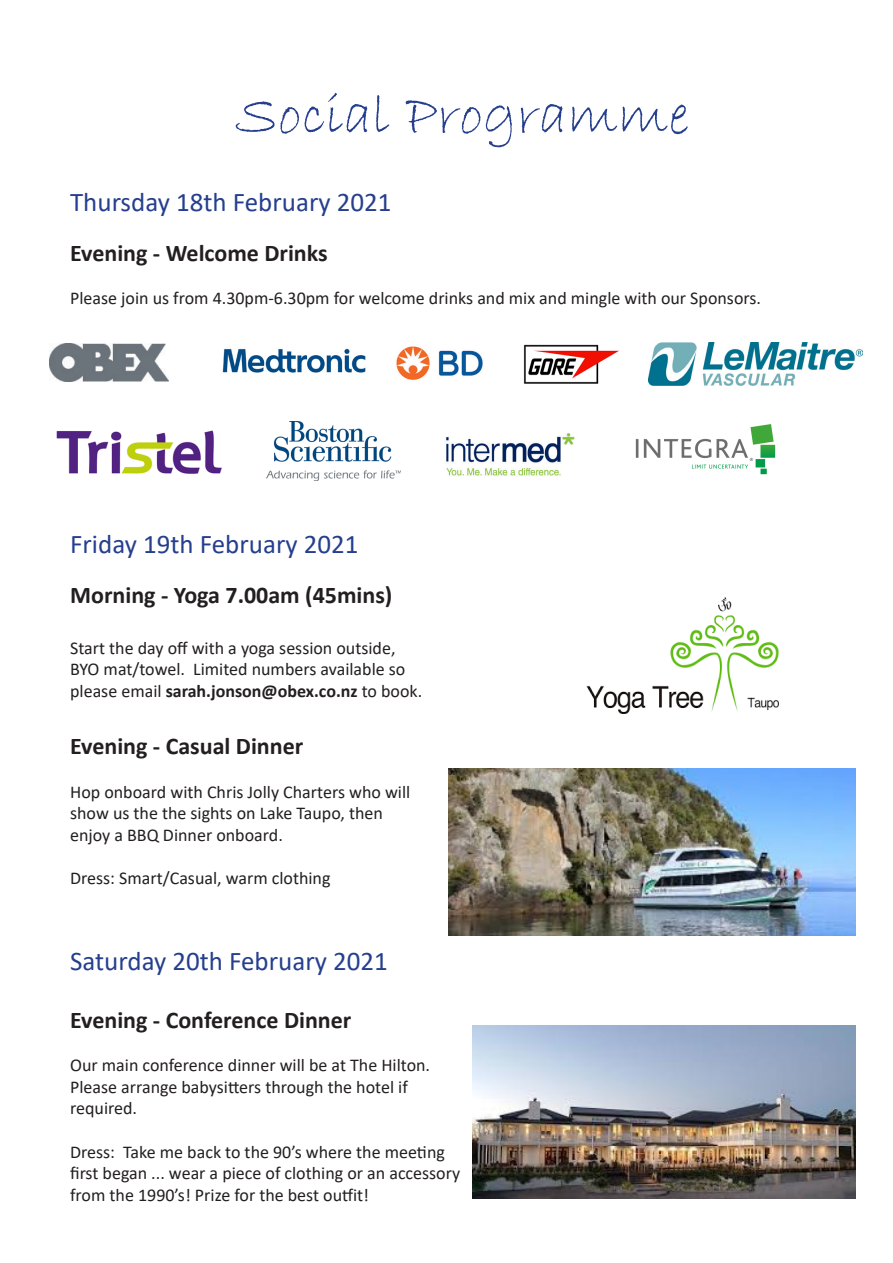
<style>
.page{position:relative;width:893px;height:1263px;background:#fff}
.page>*{position:absolute;margin:0;border:0;box-sizing:border-box;transform-origin:0 0}
.t1{font:58.5px "Bradley Hand ITC";color:#253f8e}
.t2{font:27px "Calibri";color:#253f8e}
.t3{font:700 24px "Calibri";color:#231f20}
.t4{font:18px/21.6px "Calibri";color:#231f20}
.t5{font:700 18px "Calibri";color:#231f20}
.s1{font-weight:400}
</style>
<div class="page">
<img style="left:448px;top:769px;width:407px;height:167px">
<img style="left:473px;top:1025px;width:382px;height:174px">
<img style="left:50px;top:343px;width:119px;height:38px">
<img style="left:222px;top:348px;width:144px;height:25px">
<img style="left:446px;top:433px;width:129px;height:43px">
<img style="left:396px;top:346px;width:87px;height:34px">
<img style="left:649px;top:343px;width:214px;height:43px">
<img style="left:635px;top:424px;width:141px;height:51px">
<img style="left:56px;top:430px;width:166px;height:44px">
<img style="left:266px;top:422px;width:134px;height:58px">
<img style="left:586px;top:597px;width:192px;height:117px">
<img style="left:523px;top:344px;width:96px;height:40px">
<p class="t1" style="left:236px;top:78px;width:455px">Social Programme</p>
<p class="t2" style="left:70px;top:183px;width:323px">Thursday 18th February 2021</p>
<p class="t3" style="left:70px;top:236px;width:259px">Evening - Welcome Drinks</p>
<p class="t4" style="left:70px;top:287px;width:692px">Please join us from 4.30pm-6.30pm for welcome drinks and mix and mingle with our Sponsors.</p>
<p class="t2" style="left:70px;top:525px;width:290px">Friday 19th February 2021</p>
<p class="t3" style="left:70px;top:578px;width:324px">Morning - Yoga 7.00am (45mins)</p>
<p class="t4" style="left:70px;top:636px;width:337px">Start the day off with a yoga session outside,<br>BYO mat/towel. Limited numbers available so</p>
<p class="t5" style="left:70px;top:678px;width:354px"><span class="s1">please email</span> sarah.jonson@obex.co.nz <span class="s1">to book.</span></p>
<p class="t3" style="left:70px;top:729px;width:235px">Evening - Casual Dinner</p>
<p class="t4" style="left:70px;top:780px;width:342px">Hop onboard with Chris Jolly Charters who will show us the the sights on Lake Taupo, then enjoy a BBQ Dinner onboard.</p>
<p class="t4" style="left:70px;top:867px;width:262px">Dress: Smart/Casual, warm clothing</p>
<p class="t2" style="left:70px;top:943px;width:319px">Saturday 20th February 2021</p>
<p class="t3" style="left:70px;top:1003px;width:283px">Evening - Conference Dinner</p>
<p class="t4" style="left:70px;top:1054px;width:361px">Our main conference dinner will be at The Hilton.</p>
<p class="t4" style="left:70px;top:1075px;width:339px">Please arrange babysitters through the hotel if required.</p>
<p class="t4" style="left:70px;top:1140px;width:392px">Dress: Take me back to the 90’s where the meeting first began ... wear a piece of clothing or an accessory from the 1990’s! Prize for the best outfit!</p>
</div>
